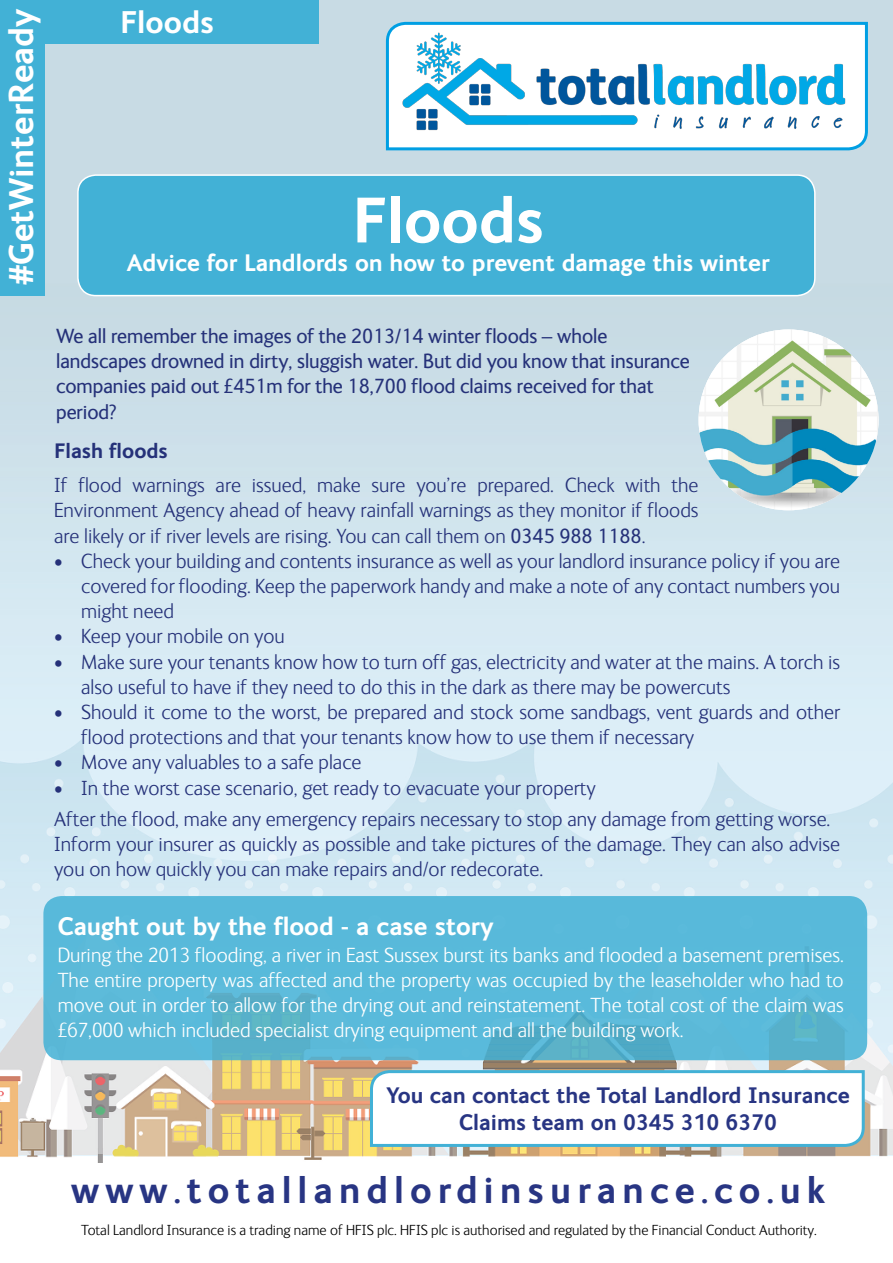
<style>
.page{position:relative;width:893px;height:1263px;background:#fff}
.page>*{position:absolute;margin:0;border:0;box-sizing:border-box;transform-origin:0 0}
.t1{font:700 64.5px "FS Ingrid";color:#fff}
.t2{font:700 37.5px "FS Ingrid";letter-spacing:.16em;color:#283583}
.t3{font:700 34.5px "FS Ingrid";color:#fff}
.t4{font:700 31.5px "FS Ingrid";color:#fff}
.t5{font:700 25.5px "FS Ingrid";color:#fff}
.t6{font:700 24px "FS Ingrid";color:#fff}
.t7{font:700 22.5px/27px "FS Ingrid";color:#283583;text-align:center}
.t8{font:300 21px/25.2px "FS Ingrid";color:#253179}
.t9{font:300 21px/25.2px "FS Ingrid";color:#fff;text-align:justify}
.t10{font:21px/25.2px "FS Ingrid";color:#253179}
.t11{font:700 21px "FS Ingrid";color:#253179}
.t12{font:300 15px "FS Ingrid";color:#000}
.s1{font-weight:400}
</style>
<div class="page">
<img style="left:0;top:0;width:893px;height:1163px">
<svg style="left:43px;top:896px;width:824px;height:164px;background:#58b8d7"></svg>
<img style="left:698px;top:329px;width:180px;height:181px;border-radius:90px">
<div style="left:0;top:0;width:45px;height:296px;background:#42b1d6"></div>
<div style="left:0;top:0;width:318px;height:44px;background:#42b1d6"></div>
<div style="left:78px;top:175px;width:737px;height:121px;background:#42b1d6;border-radius:18px"></div>
<div style="left:77px;top:174px;width:739px;height:122px;border:2px solid #fff;border-radius:18px"></div>
<svg style="left:384px;top:20px;width:485px;height:132px"></svg>
<img style="left:393px;top:28px;width:463px;height:118px">
<svg style="left:368px;top:1068px;width:498px;height:80px"></svg>
<h3 class="t3" style="left:2px;top:285px;width:278px;rotate:-90deg">#GetWinterReady</h3>
<h3 class="t4" style="left:120px;top:5px;width:95px">Floods</h3>
<h1 class="t1" style="left:352px;top:184px;width:194px">Floods</h1>
<p class="t6" style="left:127px;top:249px;width:644px">Advice for Landlords on how to prevent damage this winter</p>
<p class="t10" style="left:56px;top:324px;width:635px">We all remember the images of the 2013/14 winter floods – whole landscapes drowned in dirty, sluggish water. But did you know that insurance companies paid out £451m for the 18,700 flood claims received for that period?</p>
<p class="t11" style="left:54px;top:439px;width:115px">Flash floods</p>
<p class="t8" style="left:54px;top:473px;width:646px;text-align:justify">If flood warnings are issued, make sure you’re prepared. Check with the Environment Agency ahead of heavy rainfall warnings as they monitor if floods are likely or if river levels are rising. You can call them on <span class="s1">0345 988 1188</span>.</p>
<p class="t8" style="left:81px;top:549px;width:761px;text-align:justify;text-indent:-27px">• Check your building and contents insurance as well as your landlord insurance policy if you are covered for flooding. Keep the paperwork handy and make a note of any contact numbers you might need</p>
<p class="t8" style="left:54px;top:624px;width:232px">• Keep your mobile on you</p>
<p class="t8" style="left:81px;top:649px;width:760px;text-indent:-27px">• Make sure your tenants know how to turn off gas, electricity and water at the mains. A torch is also useful to have if they need to do this in the dark as there may be powercuts</p>
<p class="t8" style="left:81px;top:700px;width:760px;text-indent:-27px">• Should it come to the worst, be prepared and stock some sandbags, vent guards and other flood protections and that your tenants know how to use them if necessary</p>
<p class="t8" style="left:54px;top:750px;width:309px">• Move any valuables to a safe place</p>
<p class="t8" style="left:54px;top:772px;width:778px;line-height:31.2px">• In the worst case scenario, get ready to evacuate your property<br>After the flood, make any emergency repairs necessary to stop any damage from getting worse.</p>
<p class="t8" style="left:54px;top:832px;width:787px">Inform your insurer as quickly as possible and take pictures of the damage. They can also advise you on how quickly you can make repairs and/or redecorate.</p>
<p class="t5" style="left:58px;top:912px;width:437px">Caught out by the flood - a case story</p>
<p class="t9" style="left:58px;top:943px;width:788px">During the 2013 flooding, a river in East Sussex burst its banks and flooded a basement premises.<br>The entire property was affected and the property was occupied by the leaseholder who had to move out in order to allow for the drying out and reinstatement. The total cost of the claim was £67,000 which included specialist drying equipment and all the building work.</p>
<p class="t7" style="left:386px;top:1082px;width:465px">You can contact the Total Landlord Insurance<br>Claims team on 0345 310 6370</p>
<h2 class="t2" style="left:71px;top:1169px;width:756px">www.totallandlordinsurance.co.uk</h2>
<p class="t12" style="left:81px;top:1222px;width:737px">Total Landlord Insurance is a trading name of HFIS plc. HFIS plc is authorised and regulated by the Financial Conduct Authority.</p>
</div>
